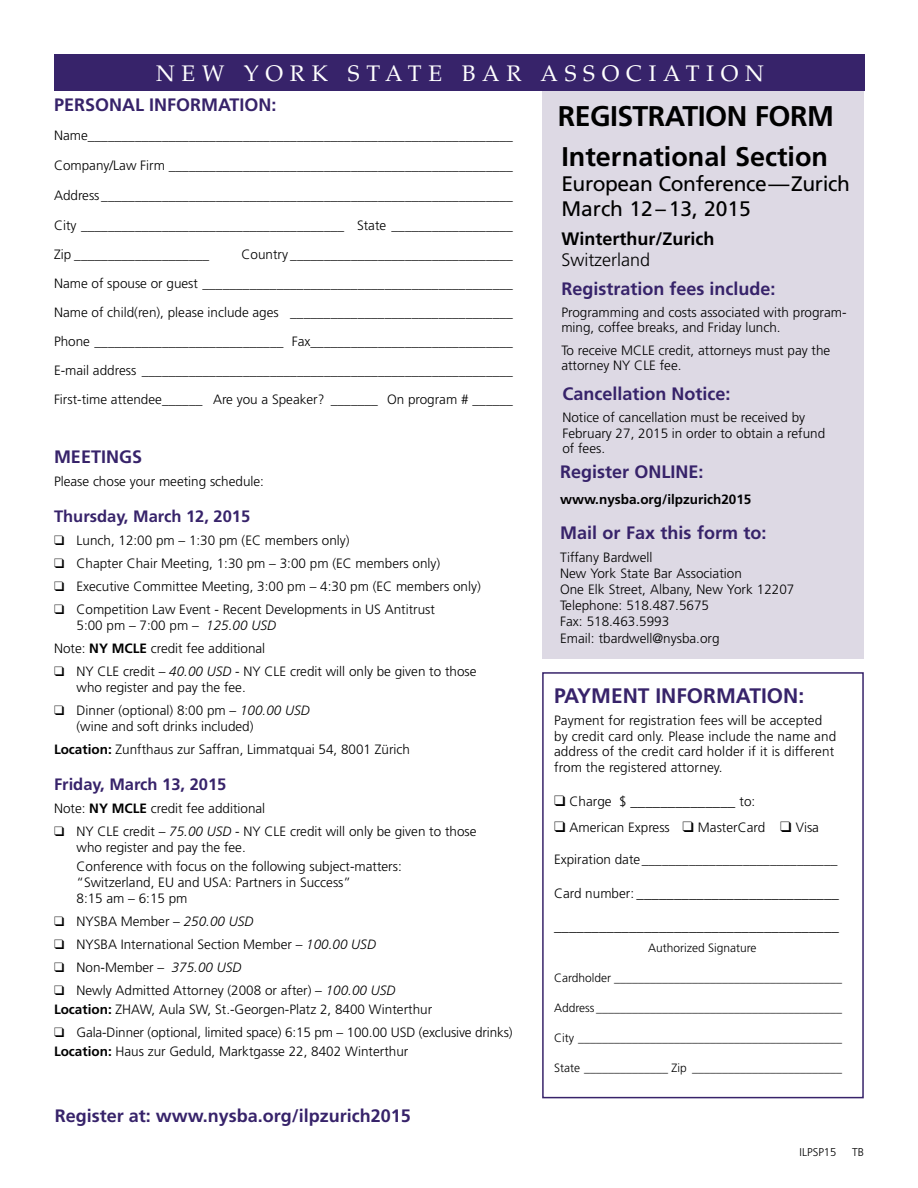
<style>
.page{position:relative;width:918px;height:1188px;background:#fff}
.page>*{position:absolute;margin:0;border:0;box-sizing:border-box;transform-origin:0 0}
.t1{font:700 28.5px "Frutiger";letter-spacing:-.02em;color:#000}
.t2{font:700 27px "Frutiger";color:#000}
.t3{font:22.5px "Palatino";letter-spacing:.3em;color:#fff}
.t4{font:21px/25.2px "Frutiger";letter-spacing:-.02em;color:#000}
.t5{font:700 21px "Frutiger";color:#37236a}
.t6{font:700 18px "Frutiger";color:#37236a}
.t7{font:700 18px "Frutiger";color:#000}
.t8{font:300 18px "Frutiger";color:#000}
.t9{font:700 16.5px "Frutiger";color:#37236a}
.t10{font:300 15px "Frutiger";color:#000}
.t11{font:300 13.5px/16.2px "Frutiger";color:#000}
.t12{font:700 13.5px "Frutiger";color:#000}
.t13{font:300 12px "Frutiger";color:#000}
.t14{font:300 11.25px "Frutiger";color:#000}
.s1{font-style:italic}
.s2{font-weight:700}
.s3{font-size:13.5px}
</style>
<div class="page">
<div style="left:542px;top:672px;width:322px;height:426px;border:2px solid #37236a"></div>
<div style="left:542px;top:91px;width:322px;height:568px;background:#ddd9e4"></div>
<div style="left:55px;top:54px;width:810px;height:37px;background:#37236a"></div>
<h3 class="t3" style="left:156px;top:60px;width:609px">NEW YORK STATE BAR ASSOCIATION</h3>
<h3 class="t6" style="left:54px;top:94px;width:224px">PERSONAL INFORMATION:</h3>
<p class="t11" style="left:54px;top:121px;width:460px;line-height:29.7px;text-align:justify">Name_______________________________________________________________ Company/Law Firm ___________________________________________________ Address _____________________________________________________________</p>
<p class="t11" style="left:54px;top:210px;width:460px;line-height:29.7px">City _______________________________________ State __________________<br>Zip ____________________</p>
<p class="t11" style="left:54px;top:240px;width:461px;line-height:29.1px;text-align:justify;text-indent:188px">Country _________________________________ Name of spouse or guest ______________________________________________ Name of child(ren), please include ages _________________________________ Phone ____________________________ Fax______________________________ E-mail address _______________________________________________________ First-time attendee______ Are you a Speaker? _______ On program # ______</p>
<h3 class="t6" style="left:54px;top:446px;width:90px">MEETINGS</h3>
<p class="t11" style="left:54px;top:473px;width:212px">Please chose your meeting schedule:</p>
<p class="t9" style="left:54px;top:506px;width:198px">Thursday, March 12, 2015</p>
<p class="t11" style="left:54px;top:532px;width:297px">❑ Lunch, 12:00 pm – 1:30 pm (EC members only)</p>
<p class="t11" style="left:54px;top:555px;width:388px">❑ Chapter Chair Meeting, 1:30 pm – 3:00 pm (EC members only)</p>
<p class="t11" style="left:54px;top:578px;width:428px">❑ Executive Committee Meeting, 3:00 pm – 4:30 pm (EC members only)</p>
<p class="t11" style="left:77px;top:601px;width:360px;text-indent:-23px">❑ Competition Law Event - Recent Developments in US Antitrust<br>5:00 pm – 7:00 pm – <span class="s1">125.00 USD</span></p>
<p class="t11" style="left:54px;top:640px;width:213px">Note: <span class="s2">NY MCLE</span> credit fee additional</p>
<p class="t11" style="left:77px;top:663px;width:402px;text-indent:-23px">❑ NY CLE credit – <span class="s1">40.00 USD</span> - NY CLE credit will only be given to those who register and pay the fee.</p>
<p class="t11" style="left:77px;top:702px;width:235px;text-indent:-23px">❑ Dinner (optional) 8:00 pm – <span class="s1">100.00 USD </span>(wine and soft drinks included)</p>
<p class="t11" style="left:54px;top:741px;width:358px"><span class="s2">Location:</span> Zunfthaus zur Saffran, Limmatquai 54, 8001 Zürich</p>
<p class="t9" style="left:54px;top:775px;width:174px">Friday, March 13, 2015</p>
<p class="t11" style="left:54px;top:800px;width:213px">Note: <span class="s2">NY MCLE</span> credit fee additional</p>
<p class="t11" style="left:77px;top:823px;width:402px;text-indent:-23px">❑ NY CLE credit – <span class="s1">75.00 USD</span> - NY CLE credit will only be given to those who register and pay the fee.</p>
<p class="t11" style="left:77px;top:858px;width:327px">Conference with focus on the following subject-matters: “Switzerland, EU and USA: Partners in Success”<br>8:15 am – 6:15 pm</p>
<p class="t11" style="left:54px;top:914px;width:201px">❑ NYSBA Member – <span class="s1">250.00 USD</span></p>
<p class="t11" style="left:54px;top:937px;width:324px">❑ NYSBA International Section Member – <span class="s1">100.00 USD</span></p>
<p class="t11" style="left:54px;top:960px;width:189px">❑ Non-Member – <span class="s1">375.00 USD</span></p>
<p class="t11" style="left:54px;top:981px;width:380px;line-height:18.9px">❑ Newly Admitted Attorney (2008 or after) – <span class="s1">100.00 USD<br></span><span class="s2">Location:</span> ZHAW, Aula SW, St.-Georgen-Platz 2, 8400 Winterthur</p>
<p class="t11" style="left:54px;top:1023px;width:460px;line-height:18.9px">❑ Gala-Dinner (optional, limited space) 6:15 pm – 100.00 USD (exclusive drinks)<br><span class="s2">Location:</span> Haus zur Geduld, Marktgasse 22, 8402 Winterthur</p>
<h3 class="t6" style="left:55px;top:1105px;width:358px">Register at: www.nysba.org/ilpzurich2015</h3>
<h1 class="t1" style="left:558px;top:99px;width:278px">REGISTRATION FORM</h1>
<h2 class="t2" style="left:561px;top:141px;width:268px">International Section</h2>
<h3 class="t4" style="left:561px;top:171px;width:290px">European Conference—Zurich<br>March 12–13, 2015</h3>
<h3 class="t7" style="left:561px;top:228px;width:155px">Winterthur/Zurich</h3>
<h3 class="t8" style="left:561px;top:250px;width:90px">Switzerland</h3>
<h3 class="t6" style="left:561px;top:278px;width:216px">Registration fees include:</h3>
<p class="t11" style="left:561px;top:305px;width:287px;line-height:15.5px">Programming and costs associated with program&shy;ming, coffee breaks, and Friday lunch.</p>
<p class="t11" style="left:561px;top:342px;width:270px;line-height:15.5px">To receive MCLE credit, attorneys must pay the attorney NY CLE fee.</p>
<h3 class="t6" style="left:562px;top:383px;width:170px">Cancellation Notice:</h3>
<p class="t11" style="left:562px;top:410px;width:264px;line-height:15.6px">Notice of cancellation must be received by<br>February 27, 2015 in order to obtain a refund of fees.</p>
<h3 class="t6" style="left:560px;top:461px;width:145px">Register ONLINE:</h3>
<p class="t12" style="left:560px;top:491px;width:193px">www.nysba.org/ilpzurich2015</p>
<h3 class="t6" style="left:560px;top:522px;width:208px">Mail or Fax this form to:</h3>
<p class="t11" style="left:560px;top:549px;width:236px">Tiffany Bardwell<br>New York State Bar Association<br>One Elk Street, Albany, New York 12207<br>Telephone: 518.487.5675<br>Fax: 518.463.5993<br>Email: tbardwell@nysba.org</p>
<h3 class="t5" style="left:554px;top:684px;width:252px">PAYMENT INFORMATION:</h3>
<p class="t11" style="left:554px;top:713px;width:284px;line-height:15.5px">Payment for registration fees will be accepted by credit card only. Please include the name and address of the credit card holder if it is different from the registered attorney.</p>
<p class="t10" style="left:554px;top:793px;width:203px">❑ <span class="s3">Charge $</span> ______________ <span class="s3">to:</span></p>
<p class="t11" style="left:554px;top:819px;width:267px">❑ American Express ❑ MasterCard ❑ Visa</p>
<p class="t11" style="left:554px;top:852px;width:285px">Expiration date_____________________________</p>
<p class="t10" style="left:554px;top:884px;width:287px"><span class="s3">Card number:</span> ___________________________</p>
<p class="t10" style="left:554px;top:917px;width:286px">______________________________________</p>
<p class="t13" style="left:648px;top:941px;width:110px">Authorized Signature</p>
<p class="t13" style="left:554px;top:971px;width:290px">Cardholder ______________________________________</p>
<p class="t13" style="left:554px;top:1001px;width:290px">Address _________________________________________</p>
<p class="t13" style="left:554px;top:1031px;width:290px">City ____________________________________________</p>
<p class="t13" style="left:554px;top:1061px;width:290px">State ______________ Zip _________________________</p>
<p class="t14" style="left:800px;top:1146px;width:38px">ILPSP15</p>
<p class="t14" style="left:852px;top:1146px;width:13px">TB</p>
</div>
